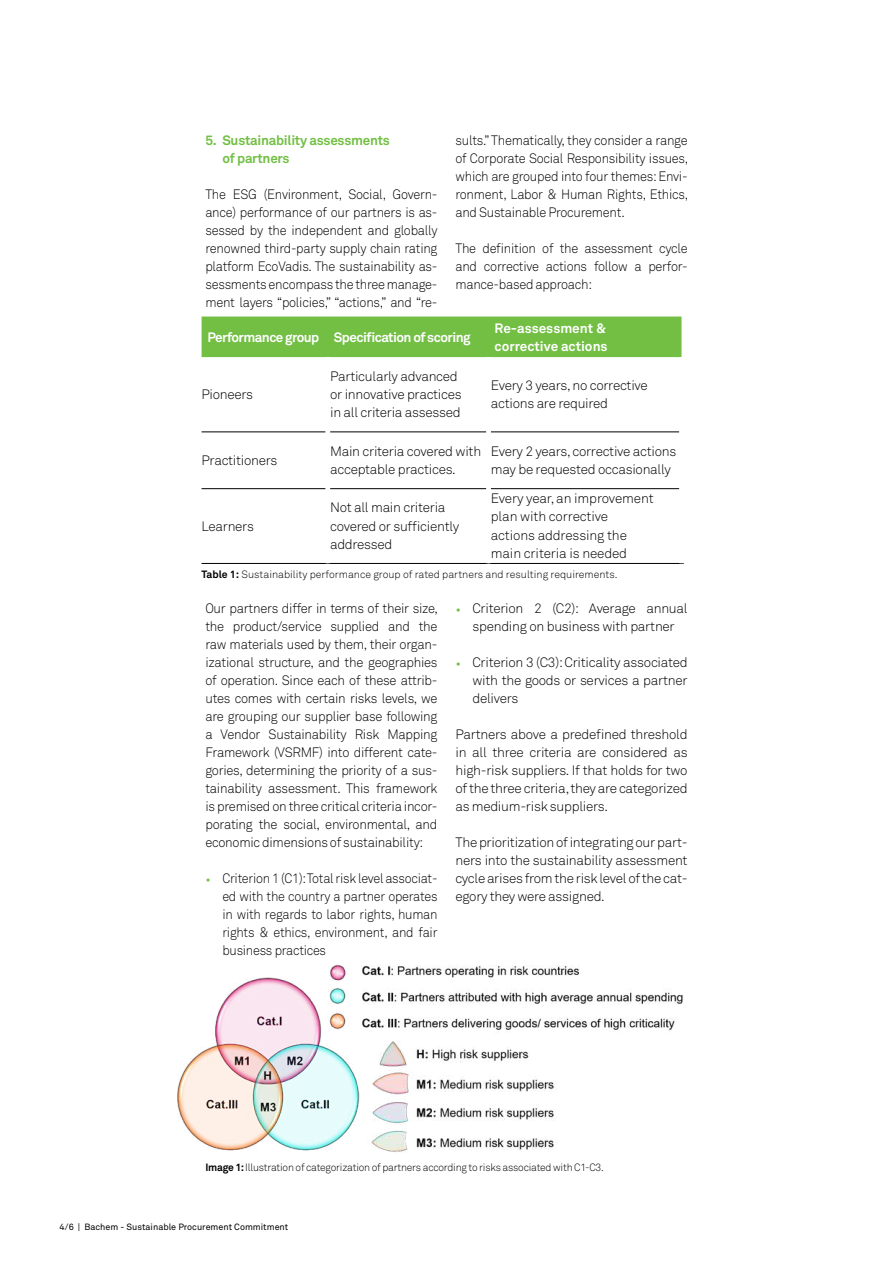
<style>
.page{position:relative;width:893px;height:1263px;background:#fff}
.page>*{position:absolute;margin:0;border:0;box-sizing:border-box;transform-origin:0 0}
.t1{font:300 13.5px/18px "Akkurat Bachem Pro";letter-spacing:-.02em;color:#000}
.t2{font:300 13.5px/18px "Akkurat Bachem Pro";letter-spacing:-.02em;color:#000;text-align:justify;scale:.95 1}
.t3{font:300 13.5px/18px "Akkurat Bachem Pro";letter-spacing:-.02em;color:#000;text-align:justify;scale:.96 1}
.t4{font:300 13.5px/18px "Akkurat Bachem Pro";letter-spacing:-.02em;color:#000;text-align:justify;scale:.94 1}
.t5{font:700 13.5px "Akkurat Bachem Pro";letter-spacing:-.04em;color:#fff}
.t6{font:700 13.5px/18px "Akkurat Bachem Pro";letter-spacing:-.02em;color:#72bf44}
.t7{font:700 13.5px/18px "Akkurat Bachem Pro";color:#fff}
.t8{font:300 10.5px "Akkurat Bachem Pro";letter-spacing:-.015em;color:#000}
.t9{font:9px "Akkurat Bachem Pro";color:#000}
.s1{font-weight:700}
.s2{color:#72bf44}
</style>
<div class="page">
<img style="left:177px;top:964px;width:507px;height:188px">
<div style="left:202px;top:316px;width:479px;height:41px;background:#72bf44"></div>
<hr style="left:202px;top:488px;width:124px;height:1px;background:#000">
<hr style="left:330px;top:488px;width:156px;height:1px;background:#000">
<hr style="left:491px;top:488px;width:188px;height:1px;background:#000">
<hr style="left:202px;top:563px;width:126px;height:1px;background:#000">
<hr style="left:328px;top:563px;width:161px;height:1px;background:#000">
<hr style="left:489px;top:563px;width:195px;height:1px;background:#000">
<hr style="left:202px;top:432px;width:124px;height:1px;background:#000">
<hr style="left:330px;top:432px;width:156px;height:1px;background:#000">
<hr style="left:491px;top:432px;width:188px;height:1px;background:#000">
<p class="t6" style="left:222px;top:131px;width:169px;text-indent:-17px">5. Sustainability assessments of partners</p>
<p class="t2" style="left:205px;top:185px;width:246px">The ESG (Environment, Social, Govern&shy;ance) performance of our partners is as&shy;sessed by the independent and globally renowned third-party supply chain rating platform EcoVadis. The sustainability as&shy;sessments encompass the three manage&shy;ment layers “policies,” “actions,” and “re-</p>
<p class="t2" style="left:455px;top:131px;width:246px">sults.” Thematically, they consider a range of Corporate Social Responsibility issues, which are grouped into four themes: Envi&shy;ronment, Labor &amp; Human Rights, Ethics, and Sustainable Procurement.</p>
<p class="t2" style="left:455px;top:239px;width:246px">The definition of the assessment cycle and corrective actions follow a perfor&shy;mance-based approach:</p>
<p class="t5" style="left:208px;top:329px;width:265px">Performance group Specification of scoring</p>
<p class="t7" style="left:495px;top:319px;width:115px">Re-assessment &amp; corrective actions</p>
<p class="t1" style="left:202px;top:385px;width:53px">Pioneers</p>
<p class="t1" style="left:330px;top:367px;width:133px">Particularly advanced or innovative practices in all criteria assessed</p>
<p class="t1" style="left:491px;top:376px;width:158px">Every 3 years, no corrective actions are required</p>
<p class="t1" style="left:202px;top:451px;width:77px">Practitioners</p>
<p class="t1" style="left:330px;top:442px;width:153px">Main criteria covered with acceptable practices.</p>
<p class="t1" style="left:491px;top:442px;width:187px">Every 2 years, corrective actions may be requested occasionally</p>
<p class="t1" style="left:330px;top:499px;width:131px">Not all main criteria covered or sufficiently addressed</p>
<p class="t1" style="left:491px;top:490px;width:164px">Every year, an improvement plan with corrective actions addressing the main criteria is needed</p>
<p class="t8" style="left:202px;top:568px;width:417px"><span class="s1">Table 1:</span> Sustainability performance group of rated partners and resulting requirements.</p>
<p class="t1" style="left:202px;top:517px;width:54px">Learners</p>
<p class="t3" style="left:205px;top:599px;width:244px">Our partners differ in terms of their size, the product/service supplied and the raw materials used by them, their organ&shy;izational structure, and the geographies of operation. Since each of these attrib&shy;utes comes with certain risks levels, we are grouping our supplier base following a Vendor Sustainability Risk Mapping Framework (VSRMF) into different cate&shy;gories, determining the priority of a sus&shy;tainability assessment. This framework is premised on three critical criteria incor&shy;porating the social, environmental, and economic dimensions of sustainability:</p>
<p class="t4" style="left:222px;top:869px;width:230px;text-indent:-17px"><span class="s2">•</span> Criterion 1 (C1): Total risk level associat&shy;ed with the country a partner operates in with regards to labor rights, human rights &amp; ethics, environment, and fair business practices</p>
<p class="t1" style="left:455px;top:599px;width:234px;text-align:center"><span class="s2">•</span> Criterion 2 (C2): Average annual spending on business with partner</p>
<p class="t1" style="left:472px;top:653px;width:217px;text-align:justify;text-indent:-17px"><span class="s2">•</span> Criterion 3 (C3): Criticality associated with the goods or services a partner delivers</p>
<p class="t1" style="left:455px;top:725px;width:234px;text-align:justify">Partners above a predefined threshold in all three criteria are considered as high-risk suppliers. If that holds for two of the three criteria, they are categorized as medium-risk suppliers.</p>
<p class="t1" style="left:455px;top:833px;width:234px;text-align:justify">The prioritization of integrating our part&shy;ners into the sustainability assessment cycle arises from the risk level of the cat&shy;egory they were assigned.</p>
<p class="t8" style="left:205px;top:1161px;width:400px"><span class="s1">Image 1:</span> Illustration of categorization of partners according to risks associated with C1-C3.</p>
<p class="t9" style="left:60px;top:1221px;width:230px">4/6 | Bachem - Sustainable Procurement Commitment</p>
</div>
